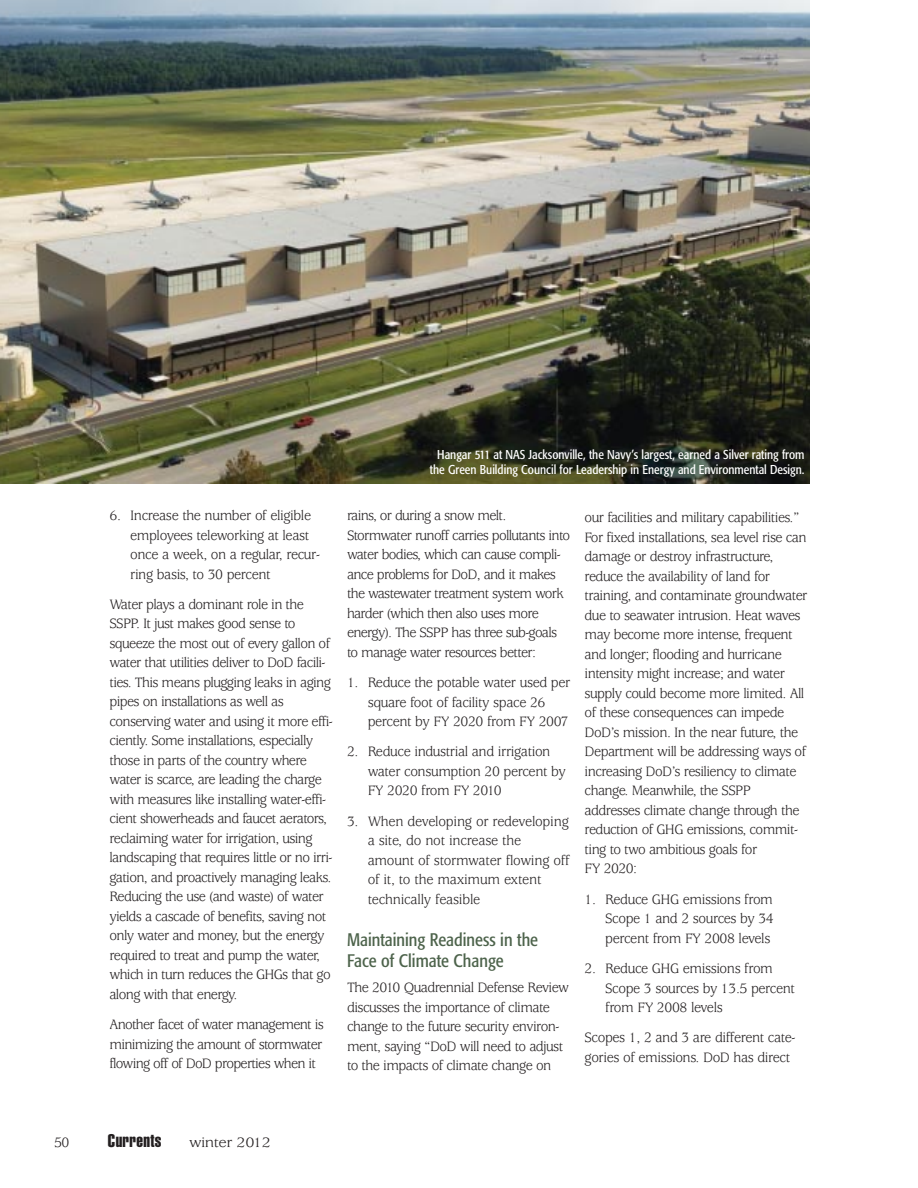
<style>
.page{position:relative;width:918px;height:1188px;background:#fff}
.page>*{position:absolute;margin:0;border:0;box-sizing:border-box;transform-origin:0 0}
.t1{font:condensed 18px/21px "Formata";color:#4d634b}
.t2{font:18px "Helvetica Extra Compressed";letter-spacing:.02em;color:#231f20;scale:1.1 1}
.t3{font:15px/19.5px "Usherwood";letter-spacing:-.04em;color:#231f20;scale:.95 1}
.t4{font:15px/19.5px "Usherwood";letter-spacing:-.015em;color:#231f20;scale:.95 1}
.t5{font:15px "Usherwood";letter-spacing:-.04em;color:#231f20;scale:1.1 1}
.t6{font:condensed 12.75px/15px "Formata";color:#fff;text-align:center}
</style>
<div class="page">
<img style="left:0;top:0;width:810px;height:484px">
<p class="t3" style="left:130px;top:507px;width:201px;text-indent:-21px">6. Increase the number of eligible employees teleworking at least once a week, on a regular, recur&shy;ring basis, to 30 percent</p>
<p class="t3" style="left:110px;top:596px;width:237px">Water plays a dominant role in the SSPP. It just makes good sense to squeeze the most out of every gallon of water that utilities deliver to DoD facili&shy;ties. This means plugging leaks in aging pipes on installations as well as conserving water and using it more effi&shy;ciently. Some installations, especially those in parts of the country where water is scarce, are leading the charge with measures like installing water-effi&shy;cient showerheads and faucet aerators, reclaiming water for irrigation, using landscaping that requires little or no irri&shy;gation, and proactively managing leaks.<br>Reducing the use (and waste) of water yields a cascade of benefits, saving not only water and money, but the energy required to treat and pump the water, which in turn reduces the GHGs that go along with that energy.</p>
<p class="t3" style="left:110px;top:1016px;width:227px;text-align:justify">Another facet of water management is minimizing the amount of stormwater flowing off of DoD properties when it</p>
<p class="t6" style="left:430px;top:448px;width:376px">Hangar 511 at NAS Jacksonville, the Navy’s largest, earned a Silver rating from the Green Building Council for Leadership in Energy and Environmental Design.</p>
<p class="t3" style="left:347px;top:507px;width:236px">rains, or during a snow melt.<br>Stormwater runoff carries pollutants into water bodies, which can cause compli&shy;ance problems for DoD, and it makes the wastewater treatment system work harder (which then also uses more energy). The SSPP has three sub-goals to manage water resources better:</p>
<p class="t3" style="left:368px;top:674px;width:215px;text-indent:-21px">1. Reduce the potable water used per square foot of facility space 26 percent by FY 2020 from FY 2007</p>
<p class="t3" style="left:368px;top:743px;width:210px;text-indent:-21px">2. Reduce industrial and irrigation water consumption 20 percent by<br>FY 2020 from FY 2010</p>
<p class="t4" style="left:368px;top:813px;width:214px;text-indent:-21px">3. When developing or redeveloping a site, do not increase the amount of stormwater flowing off of it, to the maximum extent technically feasible</p>
<p class="t1" style="left:347px;top:931px;width:193px">Maintaining Readiness in the<br>Face of Climate Change</p>
<p class="t3" style="left:347px;top:979px;width:235px">The 2010 Quadrennial Defense Review discusses the importance of climate change to the future security environ&shy;ment, saying “DoD will need to adjust to the impacts of climate change on</p>
<p class="t3" style="left:585px;top:509px;width:236px">our facilities and military capabilities.” For fixed installations, sea level rise can damage or destroy infrastructure, reduce the availability of land for training, and contaminate groundwater due to seawater intrusion. Heat waves may become more intense, frequent and longer; flooding and hurricane intensity might increase; and water supply could become more limited. All of these consequences can impede DoD’s mission. In the near future, the Department will be addressing ways of increasing DoD’s resiliency to climate change. Meanwhile, the SSPP addresses climate change through the reduction of GHG emissions, commit&shy;ting to two ambitious goals for<br>FY 2020:</p>
<p class="t3" style="left:605px;top:891px;width:179px;text-align:justify;text-indent:-21px">1. Reduce GHG emissions from Scope 1 and 2 sources by 34 percent from FY 2008 levels</p>
<p class="t3" style="left:605px;top:960px;width:201px;text-indent:-21px">2. Reduce GHG emissions from<br>Scope 3 sources by 13.5 percent from FY 2008 levels</p>
<p class="t3" style="left:585px;top:1029px;width:224px">Scopes 1, 2 and 3 are different cate&shy;gories of emissions. DoD has direct</p>
<p class="t3" style="left:54px;top:1134px;width:18px">50</p>
<p class="t2" style="left:108px;top:1134px;width:50px">Currents</p>
<p class="t5" style="left:189px;top:1137px;width:76px">winter 2012</p>
</div>
